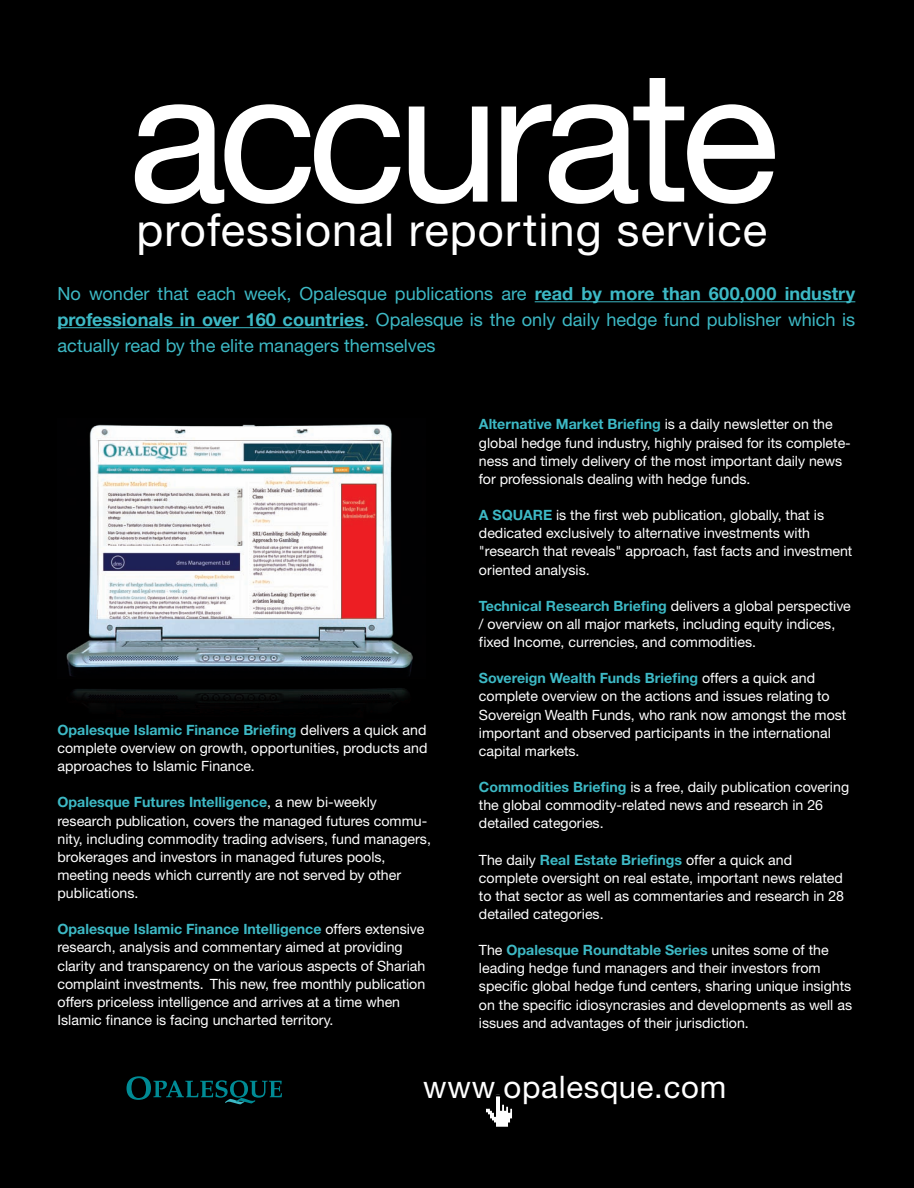
<style>
.page{position:relative;width:914px;height:1188px;background:#000}
.page>*{position:absolute;margin:0;border:0;box-sizing:border-box;transform-origin:0 0}
.t1{font:183.9px "Helvetica Neue CE Roman+T42+BMYQCL";letter-spacing:-.05em;color:#fff}
.t2{font:45.3px "Helvetica Neue CE Roman+T42+BMYQCL";letter-spacing:.025em;color:#fff}
.t3{font:31.05px "Helvetica Neue CE Roman+T42+BMYQCL";letter-spacing:.025em;color:#fff}
.t4{font:18.15px/26px "Helvetica Neue CE Roman+T42+BMYQCL";color:#3db9c5;text-align:justify}
.t5{font:14.1px/18.1px "Helvetica Neue CE Roman+T42+BMYQCL";color:#fff}
.t6{font:14.1px "Helvetica Neue CE Bold+T42+XJRGNT";color:#3db9c5}
.s1{font-family:"Helvetica Neue CE Bold+T42+XJRGNT"}
.s2{font-family:"Helvetica Neue CE Roman+T42+BMYQCL";color:#fff}
.s3{font-family:"Helvetica Neue CE Bold+T42+XJRGNT";color:#3db9c5}
</style>
<div class="page">
<img style="left:66px;top:424px;width:347px;height:279px">
<svg style="left:126px;top:1076px;width:156px;height:28px"></svg>
<hr style="left:535px;top:301px;width:320px;height:1px;background:#3db9c5">
<hr style="left:58px;top:327px;width:306px;height:1px;background:#3db9c5">
<svg style="left:486px;top:1096px;width:27px;height:31px"></svg>
<h1 class="t1" style="left:128px;top:26px;width:652px">accurate</h1>
<h2 class="t2" style="left:136px;top:203px;width:632px">professional reporting service</h2>
<p class="t4" style="left:58px;top:281px;width:799px">No wonder that each week, Opalesque publications are <span class="s1">read by more than 600,000 industry professionals in over 160 countries</span>. Opalesque is the only daily hedge fund publisher which is actually read by the elite managers themselves</p>
<p class="t6" style="left:58px;top:721px;width:370px">Opalesque Islamic Finance Briefing <span class="s2">delivers a quick and</span></p>
<p class="t5" style="left:58px;top:739px;width:371px">complete overview on growth, opportunities, products and approaches to Islamic Finance.</p>
<p class="t6" style="left:58px;top:794px;width:321px">Opalesque Futures Intelligence<span class="s2">, a new bi-weekly</span></p>
<p class="t5" style="left:58px;top:812px;width:375px">research publication, covers the managed futures commu&shy;nity, including commodity trading advisers, fund managers, brokerages and investors in managed futures pools, meeting needs which currently are not served by other publications.</p>
<p class="t6" style="left:58px;top:921px;width:368px">Opalesque Islamic Finance Intelligence <span class="s2">offers extensive</span></p>
<p class="t5" style="left:58px;top:938px;width:369px">research, analysis and commentary aimed at providing clarity and transparency on the various aspects of Shariah complaint investments. This new, free monthly publication offers priceless intelligence and arrives at a time when Islamic finance is facing uncharted territory.</p>
<p class="t6" style="left:479px;top:416px;width:355px">Alternative Market Briefing <span class="s2">is a daily newsletter on the</span></p>
<p class="t5" style="left:479px;top:434px;width:373px">global hedge fund industry, highly praised for its complete&shy;ness and timely delivery of the most important daily news for professionals dealing with hedge funds.</p>
<p class="t5" style="left:479px;top:506px;width:375px"><span class="s3">A SQUARE</span> is the first web publication, globally, that is dedicated exclusively to alternative investments with "research that reveals" approach, fast facts and investment oriented analysis.</p>
<p class="t5" style="left:479px;top:597px;width:373px"><span class="s3">Technical Research Briefing</span> delivers a global perspective / overview on all major markets, including equity indices, fixed Income, currencies, and commodities.</p>
<p class="t6" style="left:479px;top:670px;width:338px">Sovereign Wealth Funds Briefing <span class="s2">offers a quick and</span></p>
<p class="t5" style="left:479px;top:687px;width:369px">complete overview on the actions and issues relating to Sovereign Wealth Funds, who rank now amongst the most important and observed participants in the international capital markets.</p>
<p class="t5" style="left:479px;top:778px;width:372px"><span class="s3">Commodities Briefing</span> is a free, daily publication covering the global commodity-related news and research in 26 detailed categories.</p>
<p class="t5" style="left:479px;top:851px;width:367px">The daily <span class="s3">Real Estate Briefings</span> offer a quick and complete oversight on real estate, important news related to that sector as well as commentaries and research in 28 detailed categories.</p>
<p class="t6" style="left:479px;top:941px;width:351px"><span class="s2">The</span> Opalesque Roundtable Series <span class="s2">unites some of the</span></p>
<p class="t5" style="left:479px;top:959px;width:375px">leading hedge fund managers and their investors from specific global hedge fund centers, sharing unique insights on the specific idiosyncrasies and developments as well as issues and advantages of their jurisdiction.</p>
<h3 class="t3" style="left:423px;top:1069px;width:305px">www.opalesque.com</h3>
</div>
